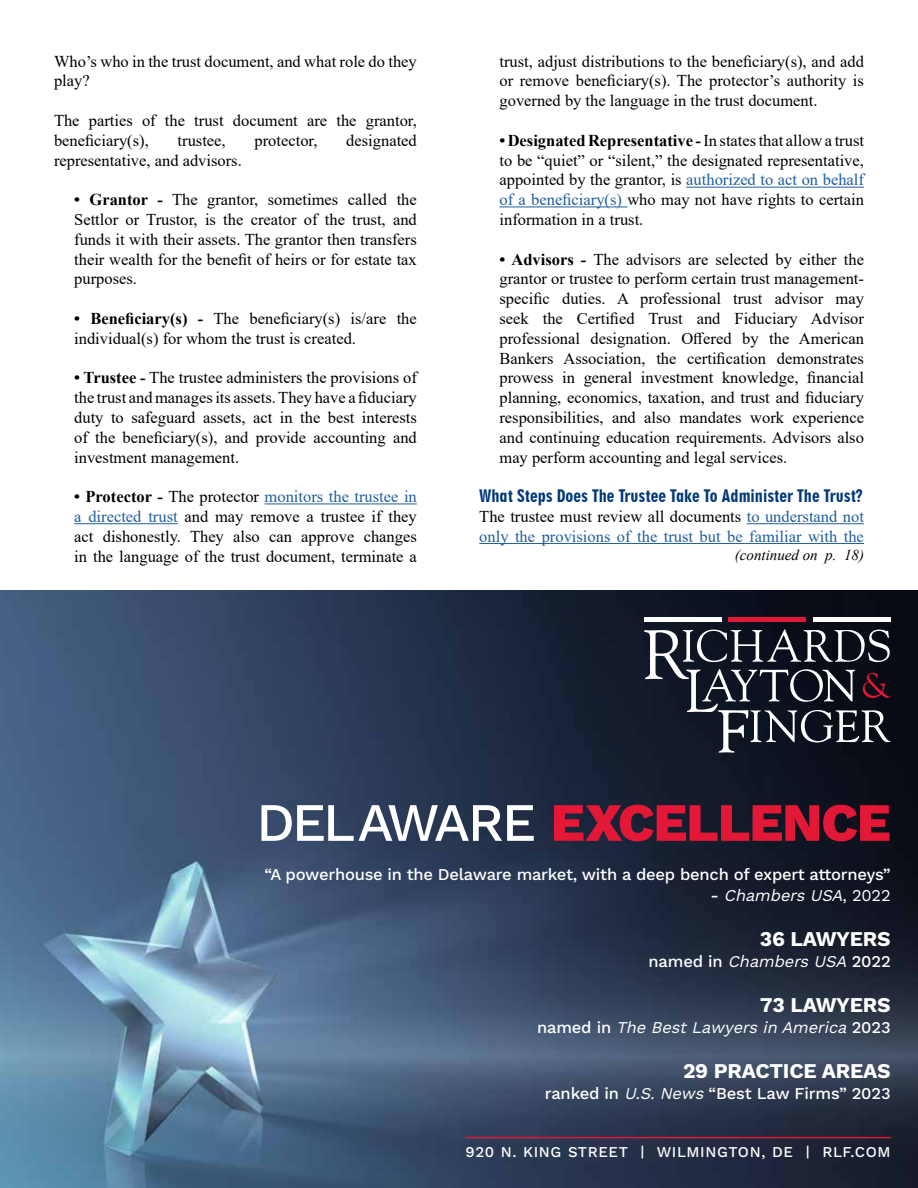
<style>
.page{position:relative;width:918px;height:1188px;background:#fff}
.page>*{position:absolute;margin:0;border:0;box-sizing:border-box;transform-origin:0 0}
.t1{font:800 54px "Work Sans";letter-spacing:-.02em;color:#e31837}
.t2{font:700 21px "Work Sans";letter-spacing:-.01em;color:#fff}
.t3{font:16.5px/19.8px "Times New Roman";color:#000;text-align:justify}
.t4{font:500 16.5px "Work Sans";letter-spacing:-.015em;color:#fff}
.t5{font:16.5px/19.8px "Times New Roman";color:#215e9e}
.t6{font:italic 16.5px "Work Sans";color:#fff}
.t7{font:16.5px "Geometric 706 BT Black Condensed B";color:#003878}
.t8{font:500 15px "Work Sans";letter-spacing:.04em;color:#fff}
.t9{font:italic 15px "Times New Roman";color:#000}
.s1{font-weight:700}
.s2{color:#215e9e}
.s3{color:#000}
.s4{font-weight:500;color:#fff}
.s5{font-weight:500;font-style:normal}
.s6{font-style:normal}
.s7{font-weight:400;font-style:italic}
</style>
<div class="page">
<hr style="left:265px;top:504px;width:152px;height:1px;background:#215e9e">
<hr style="left:74px;top:523px;width:104px;height:1px;background:#215e9e">
<hr style="left:686px;top:187px;width:178px;height:1px;background:#215e9e">
<hr style="left:500px;top:207px;width:127px;height:1px;background:#215e9e">
<hr style="left:747px;top:523px;width:117px;height:1px;background:#215e9e">
<hr style="left:479px;top:543px;width:385px;height:1px;background:#215e9e">
<img style="left:0;top:590px;width:918px;height:598px">
<hr style="left:644px;top:617px;width:78px;height:4px;background:#fff">
<hr style="left:728px;top:617px;width:78px;height:4px;background:#e31837">
<hr style="left:813px;top:617px;width:78px;height:4px;background:#fff">
<svg style="left:644px;top:629px;width:247px;height:124px"></svg>
<hr style="left:465px;top:1137px;width:426px;height:1px;background:#e31837">
<p class="t3" style="left:54px;top:51px;width:364px">Who’s who in the trust document, and what role do they play?</p>
<p class="t3" style="left:54px;top:110px;width:364px">The parties of the trust document are the grantor, beneficiary(s),</p>
<p class="t3" style="left:178px;top:130px;width:50px">trustee,</p>
<p class="t3" style="left:255px;top:130px;width:65px">protector,</p>
<p class="t3" style="left:346px;top:130px;width:72px">designated</p>
<p class="t3" style="left:54px;top:150px;width:189px">representative, and advisors.</p>
<p class="t3" style="left:74px;top:189px;width:344px"><span class="s1">• Grantor -</span> The grantor, sometimes called the Settlor or Trustor, is the creator of the trust, and funds it with their assets. The grantor then transfers their wealth for the benefit of heirs or for estate tax purposes.</p>
<p class="t3" style="left:74px;top:308px;width:344px"><span class="s1">• Beneficiary(s) -</span> The beneficiary(s) is/are the individual(s) for whom the trust is created.</p>
<p class="t3" style="left:74px;top:367px;width:344px"><span class="s1">• Trustee -</span> The trustee administers the provisions of the trust and manages its assets. They have a fiduciary duty to safeguard assets, act in the best interests of the beneficiary(s), and provide accounting and investment management.</p>
<p class="t3" style="left:74px;top:486px;width:344px"><span class="s1">• Protector -</span> The protector <span class="s2">monitors the trustee in a directed trust</span> and may remove a trustee if they act dishonestly. They also can approve changes in the language of the trust document, terminate a</p>
<p class="t3" style="left:500px;top:51px;width:366px">trust, adjust distributions to the beneficiary(s), and add or remove beneficiary(s). The protector’s authority is governed by the language in the trust document.</p>
<p class="t3" style="left:500px;top:130px;width:366px"><span class="s1">• Designated Representative -</span> In states that allow a trust to be “quiet” or “silent,” the designated representative, appointed by the grantor, is <span class="s2">authorized to act on behalf of a beneficiary(s)</span> who may not have rights to certain information in a trust.</p>
<p class="t3" style="left:500px;top:249px;width:366px"><span class="s1">• Advisors -</span> The advisors are selected by either the grantor or trustee to perform certain trust management&shy;specific duties. A professional trust advisor may seek the Certified Trust and Fiduciary Advisor professional designation. Offered by the American Bankers Association, the certification demonstrates prowess in general investment knowledge, financial planning, economics, taxation, and trust and fiduciary responsibilities, and also mandates work experience and continuing education requirements. Advisors also may perform accounting and legal services.</p>
<p class="t7" style="left:479px;top:486px;width:385px">What Steps Does The Trustee Take To Administer The Trust?</p>
<p class="t5" style="left:479px;top:506px;width:386px"><span class="s3">The trustee must review all documents</span> to understand not only the provisions of the trust but be familiar with the</p>
<p class="t9" style="left:735px;top:545px;width:131px">(continued on p. 18)</p>
<h1 class="t1" style="left:256px;top:791px;width:636px"><span class="s4">DELAWARE</span> EXCELLENCE</h1>
<p class="t4" style="left:264px;top:865px;width:628px">“A powerhouse in the Delaware market, with a deep bench of expert attorneys”</p>
<p class="t6" style="left:710px;top:886px;width:182px"><span class="s5">-</span> ChambersUSA<span class="s6">, 2 0 2 2</span></p>
<p class="t2" style="left:760px;top:927px;width:132px">36 LAWYERS</p>
<p class="t4" style="left:649px;top:952px;width:244px">named in <span class="s7">ChambersUSA</span> 2022</p>
<p class="t2" style="left:760px;top:993px;width:132px">73 LAWYERS</p>
<p class="t6" style="left:537px;top:1018px;width:355px"><span class="s5">n a m e d i n</span> The BestLawyersin America <span class="s5">2 0 2 3</span></p>
<p class="t2" style="left:683px;top:1059px;width:209px">29 PRACTICE AREAS</p>
<p class="t4" style="left:545px;top:1084px;width:347px">ranked in <span class="s7">U.S.News</span>“Best Law Firms” 2023</p>
<p class="t8" style="left:465px;top:1143px;width:427px">920 N. KING STREET | WILMINGTON, DE | RLF.COM</p>
</div>
